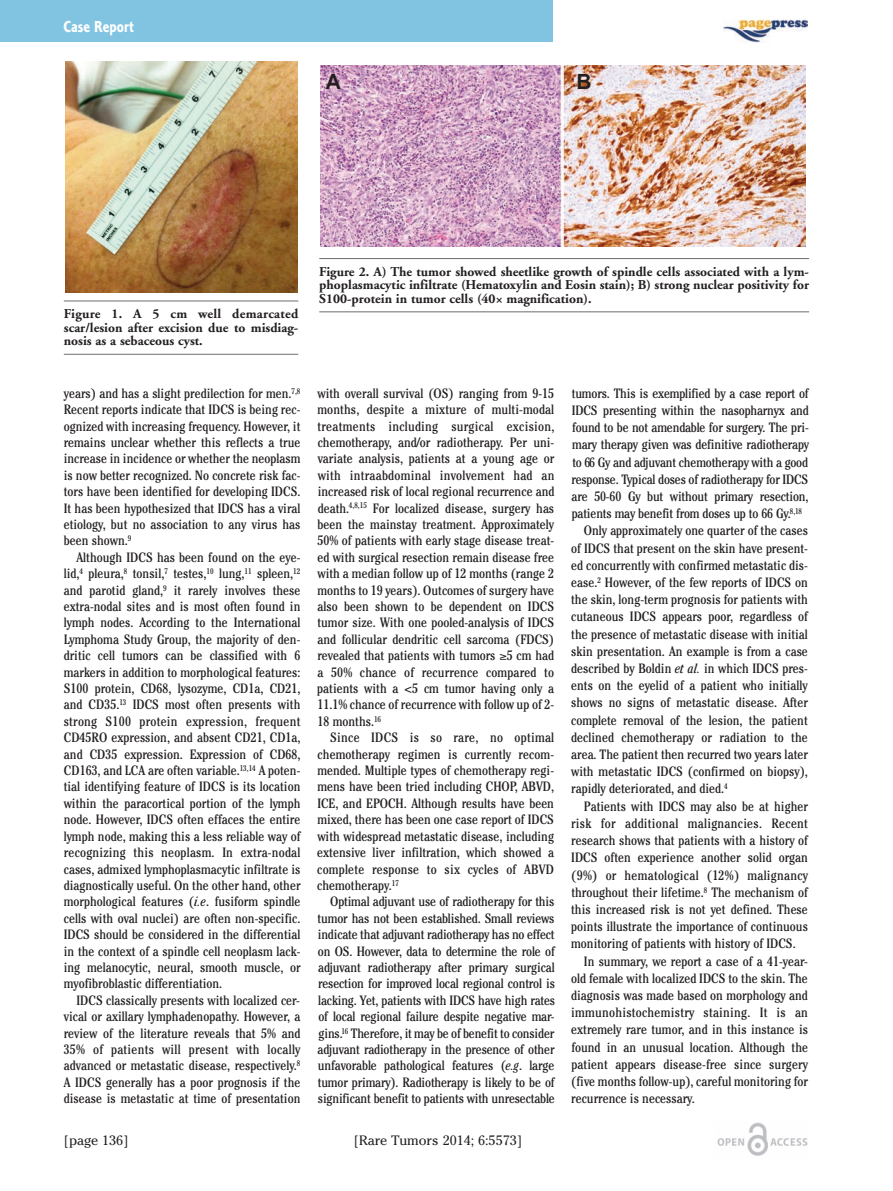
<style>
.page{position:relative;width:893px;height:1191px;background:#fff}
.page>*{position:absolute;margin:0;border:0;box-sizing:border-box;transform-origin:0 0}
.t1{font:700 21px "Arial";color:#231f20}
.t2{font:16.5px "Corinthian Bold Condensed Plain";color:#fff}
.t3{font:condensed 13.5px/16.4px "Cheltenham";color:#231f20;text-align:justify}
.t4{font:700 13.5px/13.5px "Adobe Garamond";color:#231f20;text-align:justify}
.t5{font:condensed 13.5px "Cheltenham";letter-spacing:.02em;color:#231f20}
.t6{font:13.5px "Cheltenham";color:#231f20}
.s1{font-style:italic}
</style>
<div class="page">
<div style="left:0;top:0;width:553px;height:42px;background:#81c4e2"></div>
<img style="left:717px;top:1123px;width:91px;height:33px">
<img style="left:723px;top:19px;width:84px;height:24px">
<hr style="left:64px;top:300px;width:234px;height:1px;background:#6c6d70">
<hr style="left:64px;top:354px;width:234px;height:1px;background:#6c6d70">
<img style="left:66px;top:62px;width:231px;height:230px">
<img style="left:320px;top:65px;width:486px;height:181px">
<hr style="left:319px;top:258px;width:490px;height:1px;background:#6c6d70">
<hr style="left:319px;top:311px;width:490px;height:1px;background:#6c6d70">
<p class="t2" style="left:63px;top:21px;width:72px">Case Report</p>
<h1 class="t1" style="left:326px;top:70px;width:17px">A</h1>
<h1 class="t1" style="left:576px;top:70px;width:17px">B</h1>
<p class="t4" style="left:64px;top:308px;width:236px">Figure 1. A 5 cm well demarcated scar/lesion after excision due to misdiag&shy;nosis as a sebaceous cyst.</p>
<p class="t3" style="left:64px;top:386px;width:238px">years) and has a slight predilection for men.<sup>7,8<br></sup>Recent reports indicate that IDCS is being rec&shy;ognized with increasing frequency. However, it remains unclear whether this reflects a true increase in incidence or whether the neoplasm is now better recognized. No concrete risk fac&shy;tors have been identified for developing IDCS.<br>It has been hypothesized that IDCS has a viral etiology, but no association to any virus has been shown.<sup>9</sup></p>
<p class="t3" style="left:64px;top:550px;width:238px;text-indent:13px">Although IDCS has been found on the eye&shy;lid,<sup>4</sup> pleura,<sup>8</sup> tonsil,<sup>7</sup> testes,<sup>10</sup> lung,<sup>11</sup> spleen,<sup>12 </sup>and parotid gland,<sup>9</sup> it rarely involves these extra-nodal sites and is most often found in lymph nodes. According to the International Lymphoma Study Group, the majority of den&shy;dritic cell tumors can be classified with 6 markers in addition to morphological features:<br>S100 protein, CD68, lysozyme, CD1a, CD21, and CD35.<sup>13</sup> IDCS most often presents with strong S100 protein expression, frequent CD45RO expression, and absent CD21, CD1a, and CD35 expression. Expression of CD68, CD163, and LCA are often variable.<sup>13,14</sup> A poten&shy;tial identifying feature of IDCS is its location within the paracortical portion of the lymph node. However, IDCS often effaces the entire lymph node, making this a less reliable way of recognizing this neoplasm. In extra-nodal cases, admixed lymphoplasmacytic infiltrate is diagnostically useful. On the other hand, other morphological features (<span class="s1">i.e</span>. fusiform spindle cells with oval nuclei) are often non-specific.<br>IDCS should be considered in the differential in the context of a spindle cell neoplasm lack&shy;ing melanocytic, neural, smooth muscle, or myofibroblastic differentiation.</p>
<p class="t3" style="left:64px;top:993px;width:238px;text-indent:13px">IDCS classically presents with localized cer&shy;vical or axillary lymphadenopathy. However, a review of the literature reveals that 5% and 35% of patients will present with locally advanced or metastatic disease, respectively.<sup>8<br></sup>A IDCS generally has a poor prognosis if the disease is metastatic at time of presentation</p>
<p class="t4" style="left:319px;top:266px;width:491px">Figure 2. A) The tumor showed sheetlike growth of spindle cells associated with a lym&shy;phoplasmacytic infiltrate (Hematoxylin and Eosin stain); B) strong nuclear positivity for S100-protein in tumor cells (40× magnification).</p>
<p class="t3" style="left:317px;top:386px;width:239px">with overall survival (OS) ranging from 9-15 months, despite a mixture of multi-modal treatments including surgical excision, chemotherapy, and/or radiotherapy. Per uni&shy;variate analysis, patients at a young age or with intraabdominal involvement had an increased risk of local regional recurrence and death.<sup>4,8,15</sup> For localized disease, surgery has been the mainstay treatment. Approximately 50% of patients with early stage disease treat&shy;ed with surgical resection remain disease free with a median follow up of 12 months (range 2 months to 19 years). Outcomes of surgery have also been shown to be dependent on IDCS tumor size. With one pooled-analysis of IDCS and follicular dendritic cell sarcoma (FDCS) revealed that patients with tumors 5 cm had a 50% chance of recurrence compared to patients with a &lt;5 cm tumor having only a 11.1% chance of recurrence with follow up of 2- 18 months.<sup>16</sup></p>
<p class="t3" style="left:317px;top:730px;width:239px;text-indent:13px">Since IDCS is so rare, no optimal chemotherapy regimen is currently recom&shy;mended. Multiple types of chemotherapy regi&shy;mens have been tried including CHOP, ABVD, ICE, and EPOCH. Although results have been mixed, there has been one case report of IDCS with widespread metastatic disease, including extensive liver infiltration, which showed a complete response to six cycles of ABVD chemotherapy.<sup>17</sup></p>
<p class="t3" style="left:318px;top:894px;width:239px;text-indent:13px">Optimal adjuvant use of radiotherapy for this tumor has not been established. Small reviews indicate that adjuvant radiotherapy has no effect on OS. However, data to determine the role of adjuvant radiotherapy after primary surgical resection for improved local regional control is lacking. Yet, patients with IDCS have high rates of local regional failure despite negative mar&shy;gins.<sup>16</sup> Therefore, it may be of benefit to consider adjuvant radiotherapy in the presence of other unfavorable pathological features (<span class="s1">e.g</span>. large tumor primary). Radiotherapy is likely to be of significant benefit to patients with unresectable</p>
<p class="t3" style="left:572px;top:386px;width:238px">tumors. This is exemplified by a case report of</p>
<p class="t3" style="left:572px;top:403px;width:238px">IDCS presenting within the nasopharnyx and</p>
<p class="t3" style="left:572px;top:420px;width:238px">found to be not amendable for surgery. The pri-</p>
<p class="t3" style="left:572px;top:438px;width:238px">mary therapy given was definitive radiotherapy</p>
<p class="t3" style="left:572px;top:455px;width:237px">to 66 Gy and adjuvant chemotherapy with a good</p>
<p class="t3" style="left:571px;top:472px;width:238px">response. Typical doses of radiotherapy for IDCS</p>
<p class="t3" style="left:572px;top:489px;width:238px">are 50-60 Gy but without primary resection,</p>
<p class="t3" style="left:572px;top:506px;width:232px">patients may benefit from doses up to 66 Gy.<sup>8,18</sup></p>
<p class="t3" style="left:584px;top:524px;width:225px">Only approximately one quarter of the cases</p>
<p class="t3" style="left:571px;top:541px;width:238px">of IDCS that present on the skin have present-</p>
<p class="t3" style="left:571px;top:558px;width:238px">ed concurrently with confirmed metastatic dis-</p>
<p class="t3" style="left:571px;top:575px;width:238px">ease.<sup>2</sup> However, of the few reports of IDCS on</p>
<p class="t3" style="left:571px;top:592px;width:238px">the skin, long-term prognosis for patients with</p>
<p class="t3" style="left:571px;top:610px;width:238px">cutaneous IDCS appears poor, regardless of</p>
<p class="t3" style="left:571px;top:627px;width:238px">the presence of metastatic disease with initial</p>
<p class="t3" style="left:571px;top:644px;width:238px">skin presentation. An example is from a case</p>
<p class="t3" style="left:571px;top:661px;width:238px">described by Boldin <span class="s1">et al.</span> in which IDCS pres-</p>
<p class="t3" style="left:571px;top:678px;width:238px">ents on the eyelid of a patient who initially</p>
<p class="t3" style="left:571px;top:696px;width:238px">shows no signs of metastatic disease. After</p>
<p class="t3" style="left:571px;top:713px;width:238px">complete removal of the lesion, the patient</p>
<p class="t3" style="left:571px;top:730px;width:238px">declined chemotherapy or radiation to the</p>
<p class="t3" style="left:571px;top:747px;width:238px">area. The patient then recurred two years later</p>
<p class="t3" style="left:571px;top:764px;width:238px">with metastatic IDCS (confirmed on biopsy),</p>
<p class="t3" style="left:571px;top:782px;width:158px">rapidly deteriorated, and died.<sup>4</sup></p>
<p class="t3" style="left:584px;top:799px;width:225px">Patients with IDCS may also be at higher</p>
<p class="t5" style="left:571px;top:818px;width:238px">risk for additional malignancies. Recent</p>
<p class="t3" style="left:571px;top:833px;width:238px">research shows that patients with a history of</p>
<p class="t3" style="left:571px;top:850px;width:238px">IDCS often experience another solid organ</p>
<p class="t5" style="left:571px;top:870px;width:238px">(9%) or hematological (12%) malignancy</p>
<p class="t3" style="left:571px;top:885px;width:238px">throughout their lifetime.<sup>8</sup> The mechanism of</p>
<p class="t3" style="left:571px;top:902px;width:238px">this increased risk is not yet defined. These</p>
<p class="t3" style="left:571px;top:919px;width:238px">points illustrate the importance of continuous</p>
<p class="t3" style="left:571px;top:936px;width:226px">monitoring of patients with history of IDCS.</p>
<p class="t3" style="left:584px;top:954px;width:225px">In summary, we report a case of a 41-year-</p>
<p class="t3" style="left:571px;top:971px;width:238px">old female with localized IDCS to the skin. The</p>
<p class="t3" style="left:571px;top:988px;width:238px">diagnosis was made based on morphology and</p>
<p class="t5" style="left:571px;top:1007px;width:238px">immunohistochemistry staining. It is an</p>
<p class="t3" style="left:571px;top:1022px;width:238px">extremely rare tumor, and in this instance is</p>
<p class="t3" style="left:571px;top:1040px;width:238px">found in an unusual location. Although the</p>
<p class="t3" style="left:571px;top:1057px;width:238px">patient appears disease-free since surgery</p>
<p class="t3" style="left:571px;top:1074px;width:238px">(five months follow-up), careful monitoring for</p>
<p class="t3" style="left:571px;top:1091px;width:125px">recurrence is necessary.</p>
<p class="t6" style="left:64px;top:1132px;width:66px">[page 136]</p>
<p class="t6" style="left:354px;top:1132px;width:170px">[Rare Tumors 2014; 6:5573]</p>
</div>
